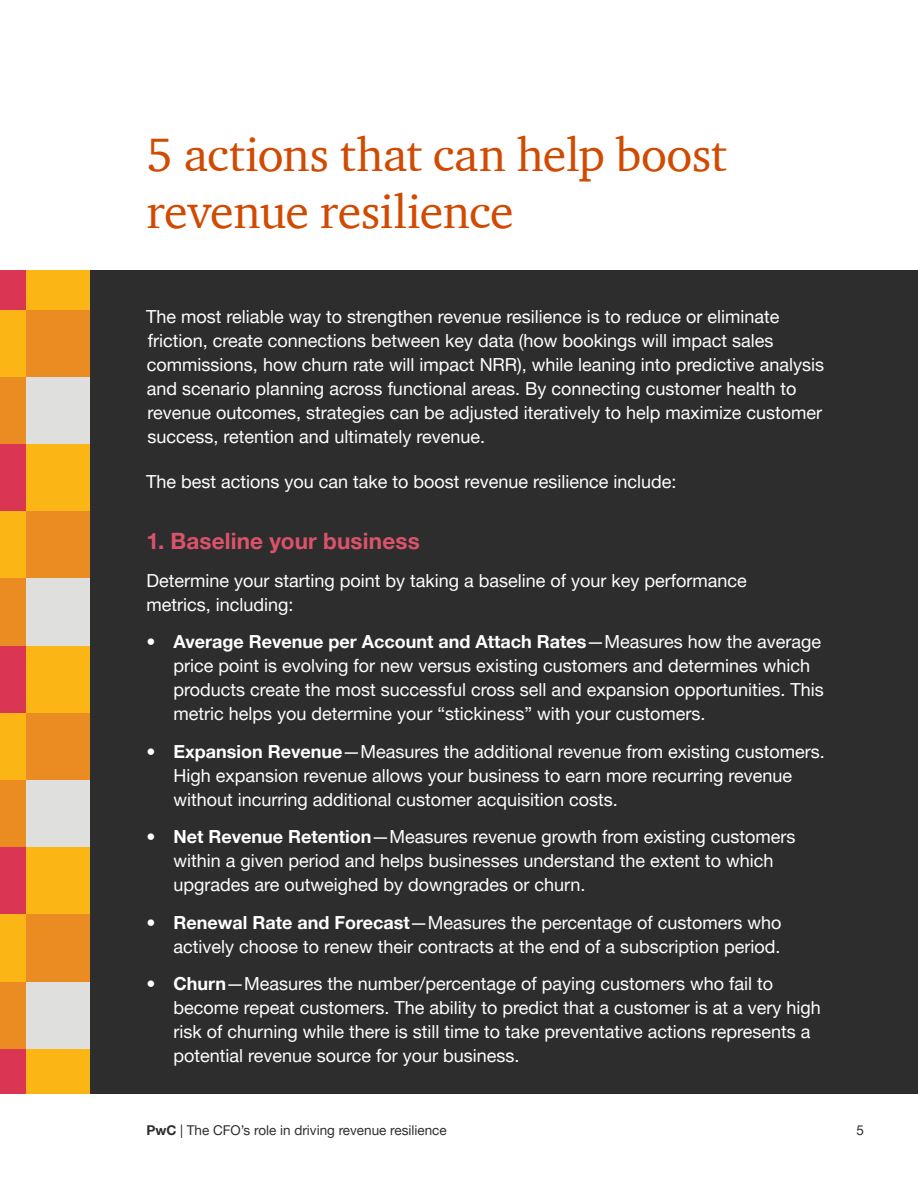
<style>
.page{position:relative;width:918px;height:1188px;background:#fff}
.page>*{position:absolute;margin:0;border:0;box-sizing:border-box;transform-origin:0 0}
.Section_header{font:48px/57px "ITC Charter Com";letter-spacing:-.01em;color:#d04a02}
.sub_header{font:700 22.5px "Helvetica Neue LT Pro";letter-spacing:.005em;color:#db536a}
.paragraph_before_bul{font:18px/24px "Helvetica Neue LT Pro";color:#fff}
.t1{font:13.5px "Helvetica Neue LT Pro";color:#2d2d2d}
.s1{font-weight:700}
</style>
<div class="page">
<div style="left:0;top:270px;width:918px;height:824px;background:#2d2d2d"></div>
<div style="left:26px;top:270px;width:63px;height:40px;background:#fbb515"></div>
<div style="left:26px;top:310px;width:63px;height:67px;background:#eb8c22"></div>
<div style="left:0;top:270px;width:26px;height:40px;background:#da3654"></div>
<div style="left:0;top:310px;width:26px;height:67px;background:#fbb515"></div>
<div style="left:26px;top:377px;width:63px;height:67px;background:#dfdfde"></div>
<div style="left:26px;top:444px;width:63px;height:68px;background:#fbb515"></div>
<div style="left:26px;top:512px;width:63px;height:67px;background:#eb8c22"></div>
<div style="left:0;top:377px;width:26px;height:67px;background:#eb8c22"></div>
<div style="left:0;top:444px;width:26px;height:68px;background:#da3654"></div>
<div style="left:0;top:512px;width:26px;height:67px;background:#fbb515"></div>
<div style="left:26px;top:579px;width:63px;height:67px;background:#dfdfde"></div>
<div style="left:26px;top:646px;width:63px;height:67px;background:#fbb515"></div>
<div style="left:26px;top:713px;width:63px;height:67px;background:#eb8c22"></div>
<div style="left:0;top:579px;width:26px;height:67px;background:#eb8c22"></div>
<div style="left:0;top:646px;width:26px;height:67px;background:#da3654"></div>
<div style="left:0;top:713px;width:26px;height:67px;background:#fbb515"></div>
<div style="left:26px;top:780px;width:63px;height:68px;background:#dfdfde"></div>
<div style="left:26px;top:848px;width:63px;height:67px;background:#fbb515"></div>
<div style="left:26px;top:915px;width:63px;height:67px;background:#eb8c22"></div>
<div style="left:0;top:780px;width:26px;height:68px;background:#eb8c22"></div>
<div style="left:0;top:848px;width:26px;height:67px;background:#da3654"></div>
<div style="left:0;top:915px;width:26px;height:67px;background:#fbb515"></div>
<div style="left:26px;top:982px;width:63px;height:67px;background:#dfdfde"></div>
<div style="left:26px;top:1049px;width:63px;height:45px;background:#fbb515"></div>
<div style="left:0;top:982px;width:26px;height:67px;background:#eb8c22"></div>
<div style="left:0;top:1049px;width:26px;height:45px;background:#da3654"></div>
<p class="Section_header" style="left:146px;top:125px;width:582px">5 actions that can help boost revenue resilience</p>
<p class="paragraph_before_bul" style="left:146px;top:305px;width:679px">The most reliable way to strengthen revenue resilience is to reduce or eliminate friction, create connections between key data (how bookings will impact sales commissions, how churn rate will impact NRR), while leaning into predictive analysis and scenario planning across functional areas. By connecting customer health to revenue outcomes, strategies can be adjusted iteratively to help maximize customer success, retention and ultimately revenue.</p>
<p class="paragraph_before_bul" style="left:146px;top:469px;width:532px">The best actions you can take to boost revenue resilience include:</p>
<p class="sub_header" style="left:146px;top:527px;width:275px">1. Baseline your business</p>
<p class="paragraph_before_bul" style="left:146px;top:568px;width:602px">Determine your starting point by taking a baseline of your key performance metrics, including:</p>
<p class="paragraph_before_bul" style="left:173px;top:629px;width:652px;text-indent:-27px">• <span class="s1">Average Revenue per Account and Attach Rates</span>—Measures how the average price point is evolving for new versus existing customers and determines which products create the most successful cross sell and expansion opportunities. This metric helps you determine your “stickiness” with your customers.</p>
<p class="paragraph_before_bul" style="left:173px;top:739px;width:653px;text-indent:-27px">• <span class="s1">Expansion Revenue</span>—Measures the additional revenue from existing customers.<br>High expansion revenue allows your business to earn more recurring revenue without incurring additional customer acquisition costs.</p>
<p class="paragraph_before_bul" style="left:173px;top:824px;width:624px;text-indent:-27px">• <span class="s1">Net Revenue Retention</span>—Measures revenue growth from existing customers within a given period and helps businesses understand the extent to which upgrades are outweighed by downgrades or churn.</p>
<p class="paragraph_before_bul" style="left:146px;top:910px;width:637px;text-align:right">• <span class="s1">Renewal Rate and Forecast</span>—Measures the percentage of customers who actively choose to renew their contracts at the end of a subscription period.</p>
<p class="paragraph_before_bul" style="left:173px;top:971px;width:649px;text-indent:-27px">• <span class="s1">Churn</span>—Measures the number/percentage of paying customers who fail to become repeat customers. The ability to predict that a customer is at a very high risk of churning while there is still time to take preventative actions represents a potential revenue source for your business.</p>
<p class="t1" style="left:146px;top:1122px;width:302px"><span class="s1">PwC</span> | The CFO’s role in driving revenue resilience</p>
<p class="t1" style="left:856px;top:1122px;width:9px">5</p>
</div>
